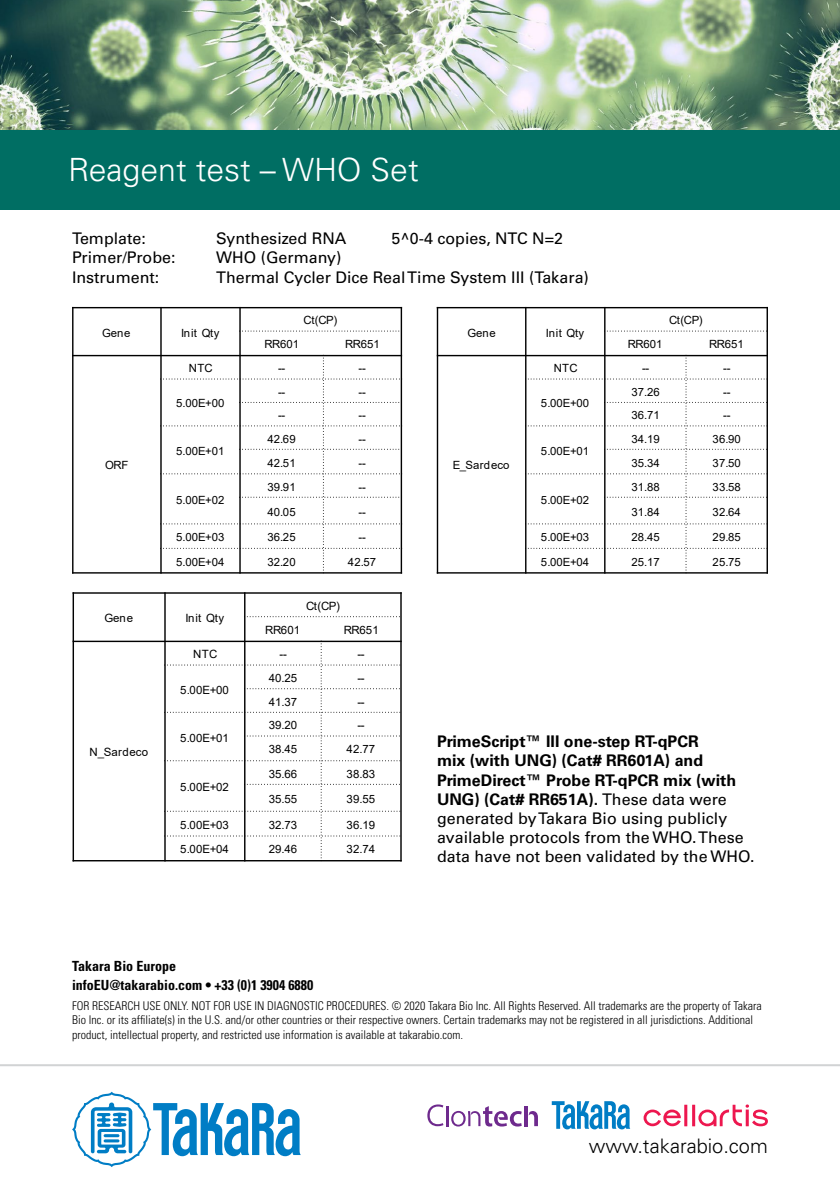
<style>
.page{position:relative;width:840px;height:1191px;background:#fff}
.page>*{position:absolute;margin:0;border:0;box-sizing:border-box;transform-origin:0 0}
.t1{font:300 32px "Univers LT Std";color:#fff}
.t2{font:300 20px "Univers LT Std";color:#000}
.t3{font:16px/19.2px "Univers LT Std";color:#000}
.t4{font:700 condensed 14px/19.2px "Univers LT Std";color:#000}
.t5{font:300 condensed 12px/14.4px "Univers LT Std";color:#000}
.t6{font:11.4px "Arial";letter-spacing:.005em;color:#000}
.s1{font-weight:700}
</style>
<div class="page">
<img style="left:0;top:0;width:839px;height:130px">
<svg style="left:72px;top:1091px;width:228px;height:76px"></svg>
<hr style="left:445px;top:1106px;width:3px;height:20px;background:#6e2a8d">
<svg style="left:528px;top:1111px;width:9px;height:15px"></svg>
<svg style="left:451px;top:1106px;width:70px;height:20px"></svg>
<hr style="left:524px;top:1106px;width:4px;height:20px;background:#6e2a8d">
<svg style="left:427px;top:1104px;width:16px;height:22px"></svg>
<svg style="left:551px;top:1101px;width:79px;height:28px"></svg>
<hr style="left:684px;top:1104px;width:3px;height:22px;background:#ed174f">
<hr style="left:691px;top:1104px;width:3px;height:22px;background:#ed174f">
<svg style="left:698px;top:1104px;width:69px;height:22px"></svg>
<svg style="left:643px;top:1109px;width:37px;height:17px"></svg>
<hr style="left:0;top:1064px;width:839px;height:2px;background:#d1d3d4">
<div style="left:0;top:130px;width:839px;height:80px;background:#006e63"></div>
<hr style="left:160px;top:307px;width:2px;height:266px;background:#000">
<hr style="left:239px;top:307px;width:1px;height:266px;background:#000">
<hr style="left:400px;top:307px;width:2px;height:266px;background:#000">
<hr style="left:436px;top:307px;width:2px;height:266px;background:#000">
<hr style="left:524px;top:307px;width:2px;height:266px;background:#000">
<hr style="left:603px;top:307px;width:2px;height:266px;background:#000">
<hr style="left:766px;top:307px;width:1px;height:266px;background:#000">
<svg style="left:239px;top:331px;width:162px;height:1px"></svg>
<svg style="left:603px;top:331px;width:164px;height:1px"></svg>
<hr style="left:72px;top:355px;width:330px;height:1px;background:#000">
<hr style="left:436px;top:355px;width:331px;height:1px;background:#000">
<svg style="left:160px;top:356px;width:241px;height:216px"></svg>
<svg style="left:524px;top:356px;width:243px;height:216px"></svg>
<hr style="left:72px;top:307px;width:1px;height:266px;background:#000">
<hr style="left:72px;top:307px;width:330px;height:1px;background:#000">
<hr style="left:436px;top:307px;width:331px;height:1px;background:#000">
<hr style="left:72px;top:572px;width:330px;height:1px;background:#000">
<hr style="left:436px;top:572px;width:331px;height:1px;background:#000">
<hr style="left:73px;top:592px;width:1px;height:269px;background:#000">
<hr style="left:164px;top:592px;width:2px;height:269px;background:#000">
<hr style="left:244px;top:592px;width:1px;height:269px;background:#000">
<svg style="left:245px;top:616px;width:155px;height:1px"></svg>
<hr style="left:73px;top:640px;width:328px;height:2px;background:#000">
<svg style="left:164px;top:640px;width:236px;height:220px"></svg>
<hr style="left:400px;top:592px;width:1px;height:269px;background:#000">
<hr style="left:73px;top:592px;width:328px;height:1px;background:#000">
<hr style="left:73px;top:860px;width:328px;height:1px;background:#000">
<h1 class="t1" style="left:68px;top:151px;width:352px">Reagent test – WHO Set</h1>
<h3 class="t3" style="left:72px;top:229px;width:75px">Template:</h3>
<h3 class="t3" style="left:216px;top:229px;width:132px">Synthesized RNA</h3>
<h3 class="t3" style="left:391px;top:229px;width:173px">5^0-4 copies, NTC N=2</h3>
<h3 class="t3" style="left:72px;top:248px;width:105px">Primer/Probe:</h3>
<h3 class="t3" style="left:216px;top:248px;width:127px">WHO (Germany)</h3>
<h3 class="t3" style="left:72px;top:267px;width:89px">Instrument:</h3>
<h3 class="t3" style="left:216px;top:267px;width:374px">Thermal Cycler Dice Real Time System III (Takara)</h3>
<p class="t6" style="left:102px;top:325px;width:30px">Gene</p>
<p class="t6" style="left:181px;top:325px;width:40px">Init Qty</p>
<p class="t6" style="left:303px;top:312px;width:35px">Ct(CP)</p>
<p class="t6" style="left:668px;top:312px;width:35px">Ct(CP)</p>
<p class="t6" style="left:467px;top:325px;width:30px">Gene</p>
<p class="t6" style="left:545px;top:325px;width:40px">Init Qty</p>
<p class="t6" style="left:264px;top:336px;width:36px">RR601</p>
<p class="t6" style="left:345px;top:336px;width:36px">RR651</p>
<p class="t6" style="left:627px;top:336px;width:36px">RR601</p>
<p class="t6" style="left:708px;top:336px;width:36px">RR651</p>
<p class="t6" style="left:189px;top:360px;width:25px">NTC</p>
<p class="t6" style="left:278px;top:360px;width:9px">--</p>
<p class="t6" style="left:358px;top:360px;width:9px">--</p>
<p class="t6" style="left:553px;top:360px;width:25px">NTC</p>
<p class="t6" style="left:641px;top:360px;width:9px">--</p>
<p class="t6" style="left:722px;top:360px;width:9px">--</p>
<p class="t6" style="left:278px;top:384px;width:9px">--</p>
<p class="t6" style="left:358px;top:384px;width:9px">--</p>
<p class="t6" style="left:631px;top:384px;width:30px">37.26</p>
<p class="t6" style="left:722px;top:384px;width:9px">--</p>
<p class="t6" style="left:176px;top:395px;width:50px">5.00E+00</p>
<p class="t6" style="left:540px;top:395px;width:50px">5.00E+00</p>
<p class="t6" style="left:278px;top:407px;width:9px">--</p>
<p class="t6" style="left:358px;top:407px;width:9px">--</p>
<p class="t6" style="left:631px;top:407px;width:30px">36.71</p>
<p class="t6" style="left:722px;top:407px;width:9px">--</p>
<p class="t6" style="left:105px;top:457px;width:25px">ORF</p>
<p class="t6" style="left:176px;top:443px;width:50px">5.00E+01</p>
<p class="t6" style="left:176px;top:492px;width:50px">5.00E+02</p>
<p class="t6" style="left:267px;top:431px;width:30px">42.69</p>
<p class="t6" style="left:358px;top:431px;width:9px">--</p>
<p class="t6" style="left:540px;top:443px;width:50px">5.00E+01</p>
<p class="t6" style="left:631px;top:431px;width:30px">34.19</p>
<p class="t6" style="left:712px;top:431px;width:30px">36.90</p>
<p class="t6" style="left:267px;top:455px;width:30px">42.51</p>
<p class="t6" style="left:358px;top:455px;width:9px">--</p>
<p class="t6" style="left:631px;top:455px;width:30px">35.34</p>
<p class="t6" style="left:712px;top:455px;width:30px">37.50</p>
<p class="t6" style="left:452px;top:457px;width:58px">E_Sardeco</p>
<p class="t6" style="left:267px;top:479px;width:30px">39.91</p>
<p class="t6" style="left:358px;top:479px;width:9px">--</p>
<p class="t6" style="left:540px;top:492px;width:50px">5.00E+02</p>
<p class="t6" style="left:631px;top:479px;width:30px">31.88</p>
<p class="t6" style="left:712px;top:479px;width:30px">33.58</p>
<p class="t6" style="left:267px;top:504px;width:30px">40.05</p>
<p class="t6" style="left:358px;top:504px;width:9px">--</p>
<p class="t6" style="left:631px;top:504px;width:30px">31.84</p>
<p class="t6" style="left:712px;top:504px;width:30px">32.64</p>
<p class="t6" style="left:176px;top:529px;width:50px">5.00E+03</p>
<p class="t6" style="left:267px;top:529px;width:30px">36.25</p>
<p class="t6" style="left:358px;top:529px;width:9px">--</p>
<p class="t6" style="left:540px;top:529px;width:50px">5.00E+03</p>
<p class="t6" style="left:631px;top:529px;width:30px">28.45</p>
<p class="t6" style="left:712px;top:529px;width:30px">29.85</p>
<p class="t6" style="left:176px;top:554px;width:50px">5.00E+04</p>
<p class="t6" style="left:267px;top:554px;width:30px">32.20</p>
<p class="t6" style="left:348px;top:554px;width:30px">42.57</p>
<p class="t6" style="left:540px;top:554px;width:50px">5.00E+04</p>
<p class="t6" style="left:631px;top:554px;width:30px">25.17</p>
<p class="t6" style="left:712px;top:554px;width:30px">25.75</p>
<p class="t6" style="left:104px;top:610px;width:30px">Gene</p>
<p class="t6" style="left:185px;top:610px;width:40px">Init Qty</p>
<p class="t6" style="left:306px;top:598px;width:35px">Ct(CP)</p>
<p class="t6" style="left:265px;top:622px;width:37px">RR601</p>
<p class="t6" style="left:343px;top:622px;width:37px">RR651</p>
<p class="t6" style="left:89px;top:744px;width:60px">N_Sardeco</p>
<p class="t6" style="left:193px;top:646px;width:26px">NTC</p>
<p class="t6" style="left:279px;top:646px;width:9px">--</p>
<p class="t6" style="left:357px;top:646px;width:9px">--</p>
<p class="t6" style="left:180px;top:682px;width:50px">5.00E+00</p>
<p class="t6" style="left:268px;top:670px;width:30px">40.25</p>
<p class="t6" style="left:357px;top:670px;width:9px">--</p>
<p class="t6" style="left:268px;top:693px;width:30px">41.37</p>
<p class="t6" style="left:357px;top:693px;width:9px">--</p>
<p class="t6" style="left:180px;top:729px;width:50px">5.00E+01</p>
<p class="t6" style="left:180px;top:779px;width:50px">5.00E+02</p>
<p class="t6" style="left:268px;top:717px;width:30px">39.20</p>
<p class="t6" style="left:357px;top:717px;width:9px">--</p>
<p class="t6" style="left:268px;top:741px;width:30px">38.45</p>
<p class="t6" style="left:346px;top:741px;width:30px">42.77</p>
<p class="t6" style="left:268px;top:765px;width:30px">35.66</p>
<p class="t6" style="left:346px;top:765px;width:30px">38.83</p>
<p class="t6" style="left:268px;top:791px;width:30px">35.55</p>
<p class="t6" style="left:346px;top:791px;width:30px">39.55</p>
<p class="t6" style="left:180px;top:817px;width:50px">5.00E+03</p>
<p class="t6" style="left:268px;top:817px;width:30px">32.73</p>
<p class="t6" style="left:346px;top:817px;width:30px">36.19</p>
<p class="t6" style="left:180px;top:841px;width:50px">5.00E+04</p>
<p class="t6" style="left:268px;top:841px;width:30px">29.46</p>
<p class="t6" style="left:346px;top:841px;width:30px">32.74</p>
<p class="t3" style="left:437px;top:732px;width:319px"><span class="s1">PrimeScript™ III one-step RT-qPCR<br>mix (with UNG) (Cat# RR601A) and PrimeDirect™ Probe RT-qPCR mix (with UNG) (Cat# RR651A).</span> These data were generated by Takara Bio using publicly available protocols from the WHO. These data have not been validated by the WHO.</p>
<p class="t4" style="left:72px;top:956px;width:242px">Takara Bio Europe<br>infoEU@takarabio.com • +33 (0)1 3904 6880</p>
<p class="t5" style="left:72px;top:998px;width:691px">FOR RESEARCH USE ONLY. NOT FOR USE IN DIAGNOSTIC PROCEDURES. © 2020 Takara Bio Inc. All Rights Reserved. All trademarks are the property of Takara<br>Bio Inc. or its affiliate(s) in the U.S. and/or other countries or their respective owners. Certain trademarks may not be registered in all jurisdictions. Additional product, intellectual property, and restricted use information is available at takarabio.com.</p>
<h2 class="t2" style="left:588px;top:1133px;width:180px">www.takarabio.com</h2>
</div>
